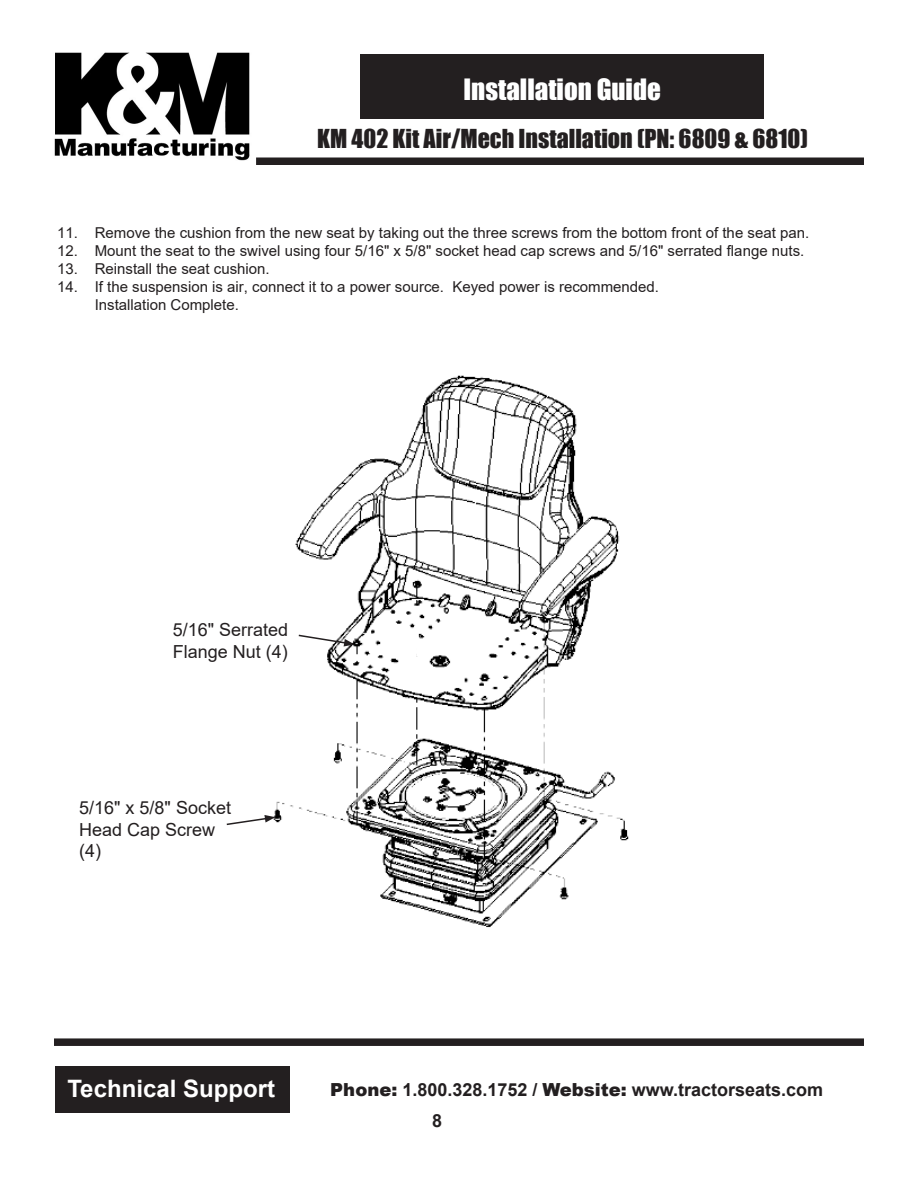
<style>
.page{position:relative;width:918px;height:1188px;background:#fff}
.page>*{position:absolute;margin:0;border:0;box-sizing:border-box;transform-origin:0 0}
.t1{font:27px "Impact";color:#fff}
.t2{font:24px "Impact";color:#231f20}
.t3{font:700 24px "Arial";color:#fff}
.Paragraph_Style_1{font:18px/21.6px "Arial";color:#231f20}
.Paragraph_Style_1-2{font:700 18px "Arial";color:#231f20}
.t4{font:15px/18px "Arial";color:#231f20}
.s1{font-style:inherit}
.s2{font-weight:900}
</style>
<div class="page">
<div style="left:361px;top:54px;width:403px;height:64px;background:#231f20"></div>
<div style="left:256px;top:158px;width:608px;height:7px;background:#231f20"></div>
<div style="left:54px;top:1038px;width:810px;height:8px;background:#231f20"></div>
<img style="left:54px;top:52px;width:196px;height:109px">
<div style="left:55px;top:1066px;width:235px;height:47px;background:#231f20"></div>
<img style="left:274px;top:375px;width:355px;height:553px">
<svg style="left:414px;top:604px;width:7px;height:55px"></svg>
<svg style="left:297px;top:634px;width:58px;height:13px"></svg>
<svg style="left:226px;top:815px;width:49px;height:11px"></svg>
<p class="t1" style="left:464px;top:68px;width:199px">Installation Guide</p>
<p class="t2" style="left:317px;top:120px;width:492px">KM 402 Kit Air/Mech Installation (PN: 6809 &amp; 6810)</p>
<p class="t4" style="left:57px;top:223px;width:754px"><span class="s1">11.</span> Remove the cushion from the new seat by taking out the three screws from the bottom front of the seat pan.</p>
<p class="t4" style="left:57px;top:241px;width:749px"><span class="s1">12.</span> Mount the seat to the swivel using four 5/16" x 5/8" socket head cap screws and 5/16" serrated flange nuts.</p>
<p class="t4" style="left:57px;top:259px;width:214px"><span class="s1">13.</span> Reinstall the seat cushion.</p>
<p class="t4" style="left:95px;top:277px;width:566px;text-indent:-38px"><span class="s1">14.</span> If the suspension is air, connect it to a power source. Keyed power is recommended.<br>Installation Complete.</p>
<p class="Paragraph_Style_1" style="left:173px;top:619px;width:117px">5/16" Serrated<br>Flange Nut (4)</p>
<p class="Paragraph_Style_1" style="left:79px;top:797px;width:153px">5/16" x 5/8" Socket<br>Head Cap Screw (4)</p>
<p class="t3" style="left:67px;top:1071px;width:209px">Technical Support</p>
<p class="Paragraph_Style_1-2" style="left:330px;top:1077px;width:494px"><span class="s2">Phone:</span> 1.800.328.1752 / <span class="s2">Website:</span> www.tractorseats.com</p>
<p class="Paragraph_Style_1-2" style="left:432px;top:1108px;width:12px">8</p>
</div>
